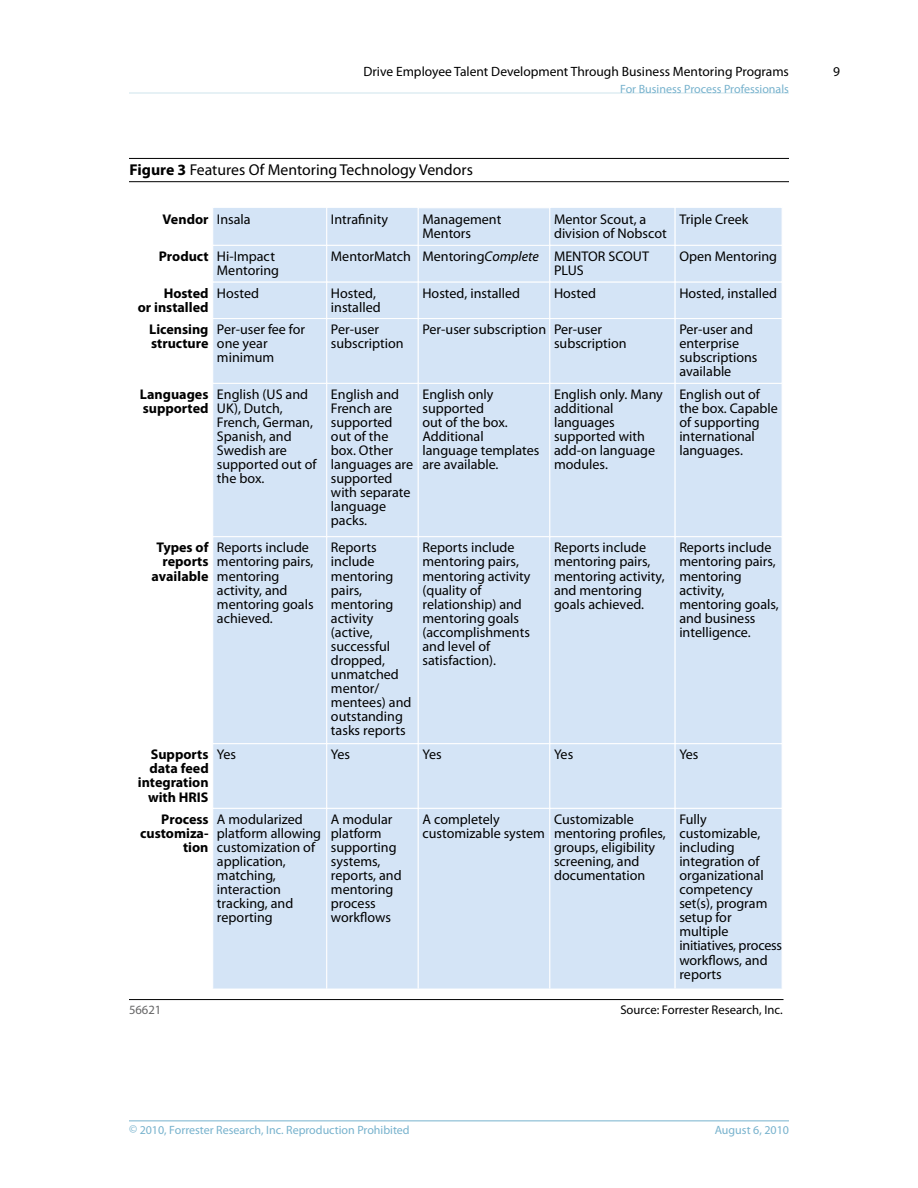
<style>
.page{position:relative;width:918px;height:1188px;background:#fff}
.page>*{position:absolute;margin:0;border:0;box-sizing:border-box;transform-origin:0 0}
.t1{font:15.75px "Myriad Pro";color:#000}
.t2{font:14.1px/14.1px "Myriad Pro";color:#000}
.t3{font:700 14.1px/14.1px "Myriad Pro";color:#000}
.t4{font:13.5px "Myriad Pro";color:#000}
.t5{font:12.6px "Myriad Pro";color:#000}
.t6{font:12.6px "Myriad Pro";color:#666667}
.t7{font:12px "Myriad Pro";color:#77b2cd}
.s1{font-weight:700}
.s2{font-weight:400}
.s3{font-style:italic}
</style>
<div class="page">
<hr style="left:129px;top:1120px;width:660px;height:1px;background:#77b2cd">
<hr style="left:129px;top:93px;width:660px;height:1px;background:#cfe4ed">
<hr style="left:129px;top:158px;width:660px;height:1px;background:#000">
<hr style="left:129px;top:181px;width:660px;height:1px;background:#000">
<hr style="left:129px;top:999px;width:655px;height:1px;background:#000">
<div style="left:212px;top:743px;width:115px;height:66px;background:#d4e4f6;border:1px solid #fff"></div>
<div style="left:326px;top:743px;width:93px;height:66px;background:#d4e4f6;border:1px solid #fff"></div>
<div style="left:418px;top:743px;width:132px;height:66px;background:#d4e4f6;border:1px solid #fff"></div>
<div style="left:550px;top:743px;width:125px;height:66px;background:#d4e4f6;border:1px solid #fff"></div>
<div style="left:675px;top:743px;width:107px;height:66px;background:#d4e4f6;border:1px solid #fff"></div>
<div style="left:212px;top:808px;width:115px;height:181px;background:#d4e4f6;border:1px solid #fff"></div>
<div style="left:326px;top:808px;width:93px;height:181px;background:#d4e4f6;border:1px solid #fff"></div>
<div style="left:418px;top:808px;width:132px;height:181px;background:#d4e4f6;border:1px solid #fff"></div>
<div style="left:550px;top:808px;width:125px;height:181px;background:#d4e4f6;border:1px solid #fff"></div>
<div style="left:675px;top:808px;width:107px;height:181px;background:#d4e4f6;border:1px solid #fff"></div>
<div style="left:212px;top:383px;width:115px;height:154px;background:#d4e4f6;border:1px solid #fff"></div>
<div style="left:326px;top:383px;width:93px;height:154px;background:#d4e4f6;border:1px solid #fff"></div>
<div style="left:418px;top:383px;width:132px;height:154px;background:#d4e4f6;border:1px solid #fff"></div>
<div style="left:550px;top:383px;width:125px;height:154px;background:#d4e4f6;border:1px solid #fff"></div>
<div style="left:675px;top:383px;width:107px;height:154px;background:#d4e4f6;border:1px solid #fff"></div>
<div style="left:212px;top:536px;width:115px;height:208px;background:#d4e4f6;border:1px solid #fff"></div>
<div style="left:326px;top:536px;width:93px;height:208px;background:#d4e4f6;border:1px solid #fff"></div>
<div style="left:418px;top:536px;width:132px;height:208px;background:#d4e4f6;border:1px solid #fff"></div>
<div style="left:550px;top:536px;width:125px;height:208px;background:#d4e4f6;border:1px solid #fff"></div>
<div style="left:675px;top:536px;width:107px;height:208px;background:#d4e4f6;border:1px solid #fff"></div>
<div style="left:212px;top:207px;width:115px;height:39px;background:#d4e4f6;border:1px solid #fff"></div>
<div style="left:326px;top:207px;width:93px;height:39px;background:#d4e4f6;border:1px solid #fff"></div>
<div style="left:418px;top:207px;width:132px;height:39px;background:#d4e4f6;border:1px solid #fff"></div>
<div style="left:212px;top:282px;width:115px;height:37px;background:#d4e4f6;border:1px solid #fff"></div>
<div style="left:326px;top:282px;width:93px;height:37px;background:#d4e4f6;border:1px solid #fff"></div>
<div style="left:418px;top:282px;width:132px;height:37px;background:#d4e4f6;border:1px solid #fff"></div>
<div style="left:212px;top:245px;width:115px;height:37px;background:#d4e4f6;border:1px solid #fff"></div>
<div style="left:326px;top:245px;width:93px;height:37px;background:#d4e4f6;border:1px solid #fff"></div>
<div style="left:418px;top:245px;width:132px;height:37px;background:#d4e4f6;border:1px solid #fff"></div>
<div style="left:550px;top:207px;width:125px;height:39px;background:#d4e4f6;border:1px solid #fff"></div>
<div style="left:550px;top:282px;width:125px;height:37px;background:#d4e4f6;border:1px solid #fff"></div>
<div style="left:550px;top:245px;width:125px;height:37px;background:#d4e4f6;border:1px solid #fff"></div>
<div style="left:675px;top:207px;width:107px;height:39px;background:#d4e4f6;border:1px solid #fff"></div>
<div style="left:675px;top:282px;width:107px;height:37px;background:#d4e4f6;border:1px solid #fff"></div>
<div style="left:675px;top:245px;width:107px;height:37px;background:#d4e4f6;border:1px solid #fff"></div>
<div style="left:212px;top:318px;width:115px;height:66px;background:#d4e4f6;border:1px solid #fff"></div>
<div style="left:326px;top:318px;width:93px;height:66px;background:#d4e4f6;border:1px solid #fff"></div>
<div style="left:418px;top:318px;width:132px;height:66px;background:#d4e4f6;border:1px solid #fff"></div>
<div style="left:550px;top:318px;width:125px;height:66px;background:#d4e4f6;border:1px solid #fff"></div>
<div style="left:675px;top:318px;width:107px;height:66px;background:#d4e4f6;border:1px solid #fff"></div>
<p class="t4" style="left:363px;top:64px;width:427px">Drive Employee Talent Development Through Business Mentoring Programs</p>
<p class="t7" style="left:620px;top:82px;width:170px">For Business Process Professionals</p>
<p class="t1" style="left:130px;top:161px;width:345px"><span class="s1">Figure 3</span> Features Of Mentoring Technology Vendors</p>
<p class="t3" style="left:163px;top:212px;width:89px">Vendor <span class="s2">Insala</span></p>
<p class="t2" style="left:331px;top:212px;width:59px">Intrafinity</p>
<p class="t2" style="left:422px;top:212px;width:80px">Management<br>Mentors</p>
<p class="t2" style="left:554px;top:212px;width:114px">Mentor Scout, a division of Nobscot</p>
<p class="t2" style="left:679px;top:212px;width:71px">Triple Creek</p>
<p class="t3" style="left:159px;top:249px;width:51px">Product</p>
<p class="t2" style="left:331px;top:249px;width:81px">MentorMatch</p>
<p class="t2" style="left:422px;top:249px;width:118px">Mentoring<span class="s3">Complete</span></p>
<p class="t2" style="left:679px;top:249px;width:99px">Open Mentoring</p>
<p class="t2" style="left:679px;top:286px;width:99px">Hosted, installed</p>
<p class="t2" style="left:554px;top:249px;width:96px">MENTOR SCOUT<br>PLUS</p>
<p class="t2" style="left:217px;top:249px;width:64px">Hi-Impact<br>Mentoring</p>
<p class="t3" style="left:138px;top:286px;width:123px;text-indent:26px">Hosted <span class="s2">Hosted </span>or installed</p>
<p class="t2" style="left:331px;top:286px;width:51px">Hosted, installed</p>
<p class="t2" style="left:422px;top:286px;width:99px">Hosted, installed</p>
<p class="t2" style="left:554px;top:286px;width:44px">Hosted</p>
<p class="t2" style="left:217px;top:323px;width:90px">Per-user fee for one year minimum</p>
<p class="t3" style="left:149px;top:323px;width:61px">Licensing structure</p>
<p class="t2" style="left:331px;top:323px;width:74px">Per-user subscription</p>
<p class="t2" style="left:422px;top:323px;width:125px">Per-user subscription</p>
<p class="t2" style="left:679px;top:323px;width:80px">Per-user and enterprise subscriptions available</p>
<p class="t2" style="left:554px;top:323px;width:74px">Per-user subscription</p>
<p class="t3" style="left:140px;top:387px;width:70px">Languages supported</p>
<p class="t2" style="left:331px;top:387px;width:84px">English and<br>French are supported out of the box. Other languages are supported with separate language packs.</p>
<p class="t2" style="left:422px;top:387px;width:118px">English only supported<br>out of the box.<br>Additional language templates are available.</p>
<p class="t2" style="left:554px;top:387px;width:110px">English only. Many additional languages supported with add-on language modules.</p>
<p class="t2" style="left:679px;top:387px;width:100px">English out of the box. Capable of supporting international languages.</p>
<p class="t2" style="left:217px;top:541px;width:98px">Reports include mentoring pairs, mentoring activity, and mentoring goals achieved.</p>
<p class="t2" style="left:217px;top:387px;width:101px">English (US and<br>UK), Dutch,<br>French, German,<br>Spanish, and<br>Swedish are supported out of the box.</p>
<p class="t3" style="left:152px;top:541px;width:58px;text-align:right">Types of reports available</p>
<p class="t2" style="left:331px;top:541px;width:82px">Reports include mentoring pairs, mentoring activity (active, successful dropped, unmatched mentor/ mentees) and outstanding tasks reports</p>
<p class="t2" style="left:422px;top:541px;width:110px">Reports include mentoring pairs, mentoring activity (quality of relationship) and mentoring goals (accomplishments and level of satisfaction).</p>
<p class="t2" style="left:554px;top:541px;width:112px">Reports include mentoring pairs, mentoring activity, and mentoring goals achieved.</p>
<p class="t2" style="left:679px;top:541px;width:101px">Reports include mentoring pairs, mentoring activity, mentoring goals, and business intelligence.</p>
<p class="t3" style="left:151px;top:748px;width:87px">Supports <span class="s2">Yes</span></p>
<p class="t3" style="left:149px;top:762px;width:61px">data feed</p>
<p class="t3" style="left:138px;top:776px;width:72px">integration</p>
<p class="t3" style="left:148px;top:790px;width:62px">with HRIS</p>
<p class="t2" style="left:331px;top:748px;width:21px">Yes</p>
<p class="t2" style="left:422px;top:748px;width:21px">Yes</p>
<p class="t2" style="left:554px;top:748px;width:21px">Yes</p>
<p class="t2" style="left:679px;top:748px;width:21px">Yes</p>
<p class="t3" style="left:140px;top:812px;width:70px;text-align:right">Process customiza&shy;tion</p>
<p class="t2" style="left:331px;top:812px;width:72px">A modular platform supporting systems, reports, and mentoring process workflows</p>
<p class="t2" style="left:422px;top:812px;width:124px">A completely customizable system</p>
<p class="t2" style="left:554px;top:812px;width:113px">Customizable mentoring profiles, groups, eligibility screening, and documentation</p>
<p class="t2" style="left:679px;top:812px;width:104px">Fully customizable, including integration of organizational competency set(s), program setup for multiple initiatives, process workflows, and reports</p>
<p class="t2" style="left:217px;top:812px;width:106px">A modularized platform allowing customization of application, matching, interaction tracking, and reporting</p>
<p class="t6" style="left:129px;top:1003px;width:34px">56621</p>
<p class="t5" style="left:620px;top:1003px;width:164px">Source: Forrester Research, Inc.</p>
<p class="t7" style="left:129px;top:1123px;width:282px">© 2010, Forrester Research, I nc. Reproduction Prohibited</p>
<p class="t7" style="left:715px;top:1123px;width:76px">August 6, 2010</p>
<p class="t4" style="left:833px;top:64px;width:8px">9</p>
</div>
